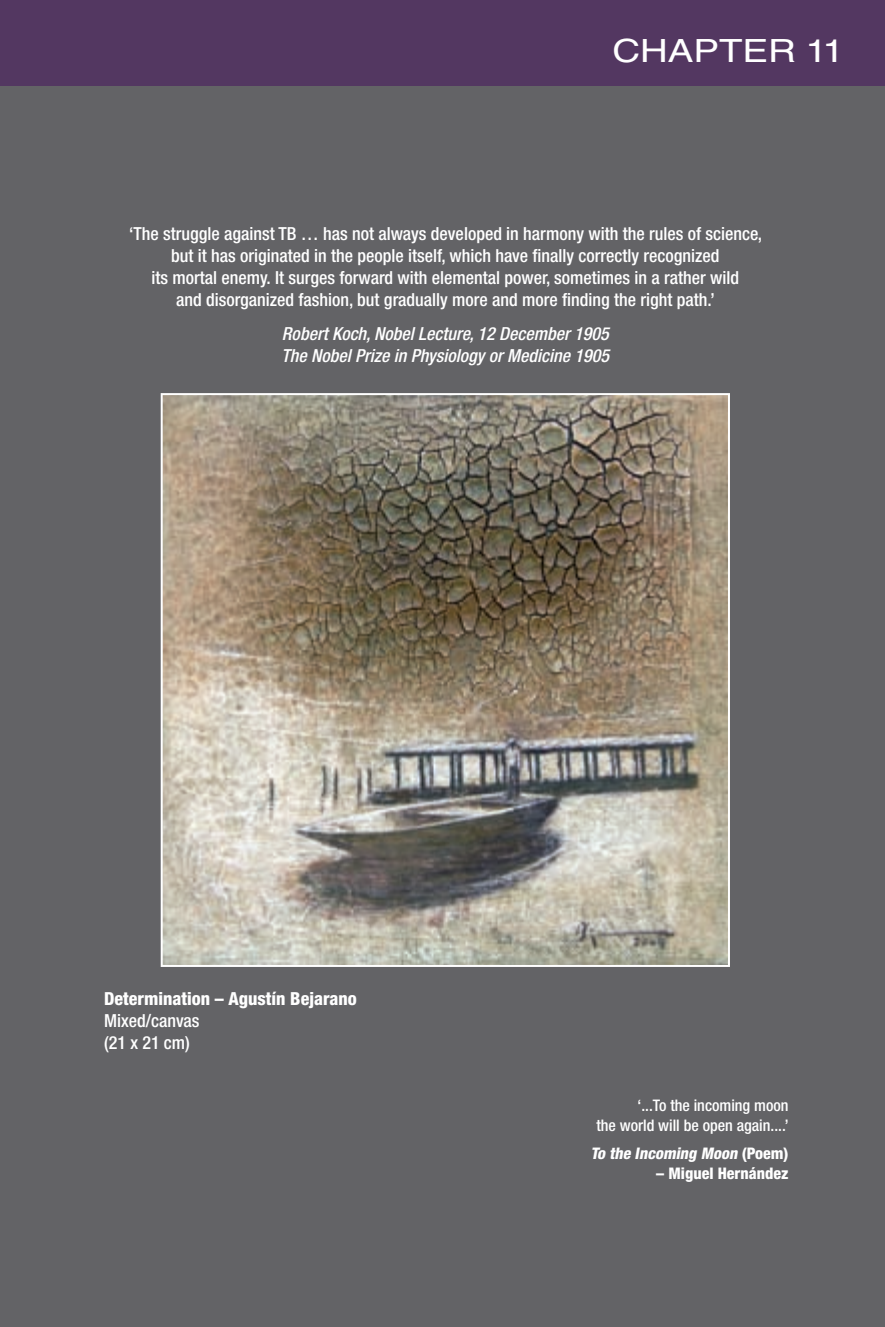
<style>
.page{position:relative;width:885px;height:1327px;background:#fff}
.page>*{position:absolute;margin:0;border:0;box-sizing:border-box;transform-origin:0 0}
.t1{font:32px "Helvetica LT Std";color:#fff;scale:1.2 1}
.t2{font:500 condensed 18px/22px "Helvetica Neue LT Std";color:#fff;text-align:center}
.t3{font:italic 500 condensed 18px/22px "Helvetica Neue LT Std";color:#fff}
.t4{font:800 condensed 18px "Helvetica Neue LT Std";color:#fff}
.t5{font:500 condensed 16px/20px "Helvetica Neue LT Std";color:#fff;text-align:right}
.t6{font:italic 800 condensed 16px "Helvetica Neue LT Std";color:#fff}
.t7{font:800 condensed 16px "Helvetica Neue LT Std";color:#fff}
.s1{font-style:normal}
</style>
<div class="page">
<div style="left:0;top:0;width:884px;height:1327px;background:#636366"></div>
<div style="left:0;top:0;width:884px;height:86px;background:#533761"></div>
<svg style="left:161px;top:393px;width:568px;height:574px;background:#988f80"></svg>
<h1 class="t1" style="left:612px;top:38px;width:194px">CHAPTER 11</h1>
<p class="t2" style="left:129px;top:224px;width:634px">‘The struggle against TB … has not always developed in harmony with the rules of science, but it has originated in the people itself, which have finally correctly recognized<br>its mortal enemy. It surges forward with elemental power, sometimes in a rather wild<br>and disorganized fashion, but gradually more and more finding the right path.’</p>
<p class="t3" style="left:281px;top:324px;width:329px">Robert Koch, Nobel Lecture, 12 December 1905<br>The Nobel Prize in Physiology or Medicine 1905</p>
<p class="t4" style="left:104px;top:992px;width:254px">Determination – Agustín Bejarano</p>
<p class="t2" style="left:104px;top:1011px;width:97px;text-align:left">Mixed/canvas (21 x 21 cm)</p>
<p class="t5" style="left:596px;top:1097px;width:194px">‘...To the incoming moon<br>the world will be open again....’</p>
<p class="t6" style="left:590px;top:1147px;width:199px">To the Incoming Moon <span class="s1">( Po e m )</span></p>
<p class="t7" style="left:656px;top:1167px;width:134px">– Miguel Hernández</p>
</div>
